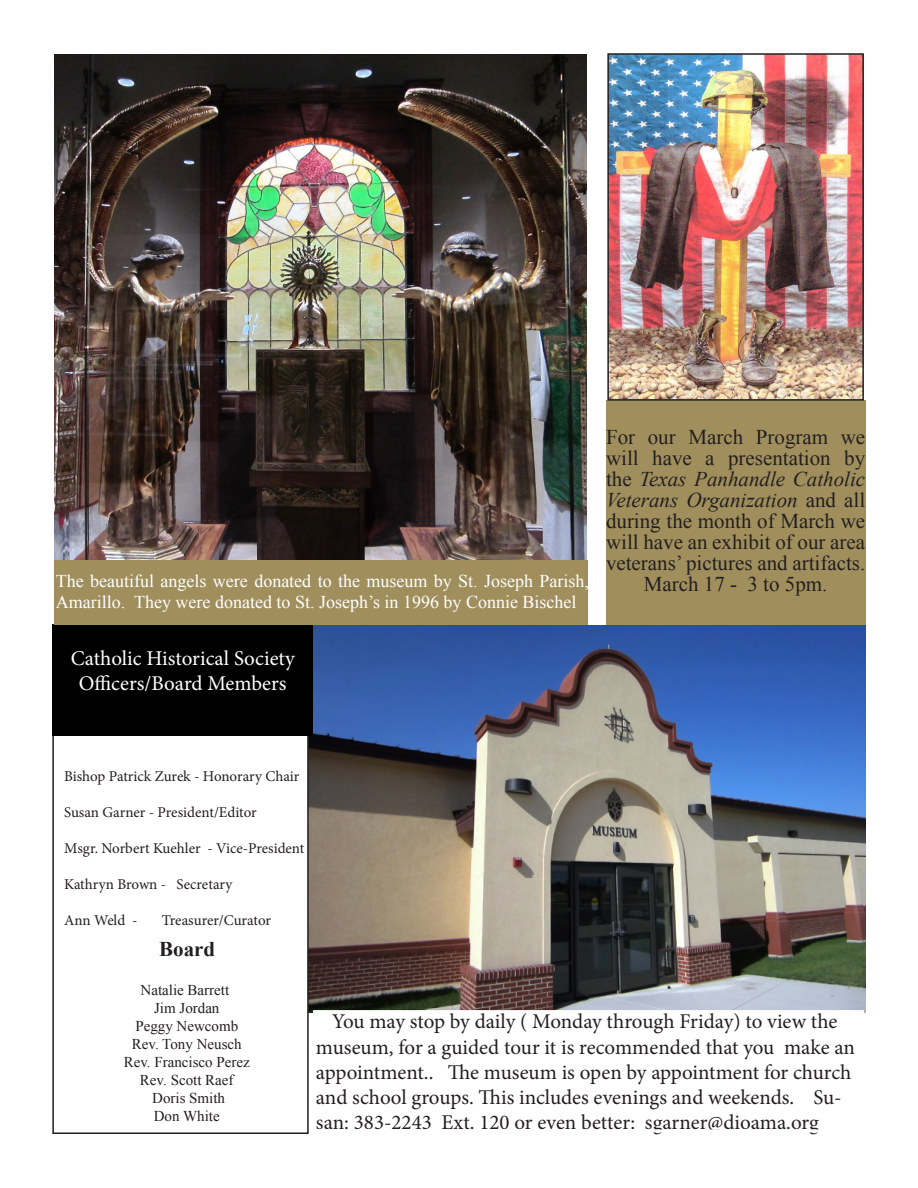
<style>
.page{position:relative;width:918px;height:1188px;background:#fff}
.page>*{position:absolute;margin:0;border:0;box-sizing:border-box;transform-origin:0 0}
.t1{font:21px/25.2px "Minion Pro";letter-spacing:-.005em;color:#231f20}
.t2{font:21px/21px "Times New Roman";color:#231f20;text-align:justify}
.t3{font:21px "Minion Pro";color:#fff}
.t4{font:700 21px "Times New Roman";color:#231f20}
.t5{font:18px/21.6px "Times New Roman";color:#fff}
.t6{font:15px "Minion Pro";letter-spacing:-.005em;color:#231f20}
.t7{font:15px "Times New Roman";color:#231f20}
.s1{font-style:italic}
</style>
<div class="page">
<img style="left:309px;top:625px;width:556px;height:387px">
<div style="left:52px;top:729px;width:257px;height:405px;border:2px solid #231f20"></div>
<div style="left:52px;top:625px;width:261px;height:111px;background:#000"></div>
<img style="left:54px;top:54px;width:533px;height:507px">
<div style="left:54px;top:561px;width:534px;height:64px;background:#a08f5d"></div>
<div style="left:606px;top:400px;width:259px;height:225px;background:#a08f5d"></div>
<img style="left:610px;top:56px;width:251px;height:342px">
<div style="left:607px;top:53px;width:257px;height:348px;border:2px solid #231f20"></div>
<p class="t5" style="left:56px;top:570px;width:535px">The beautiful angels were donated to the museum by St. Joseph Parish,<br>Amarillo. They were donated to St. Joseph’s in 1996 by Connie Bischel</p>
<p class="t3" style="left:71px;top:644px;width:226px">Catholic Historical Society</p>
<p class="t3" style="left:79px;top:669px;width:209px">Officers/Board Members</p>
<p class="t2" style="left:606px;top:426px;width:261px">For our March Program we will have a presentation by the <span class="s1">Texas Panhandle Catholic Veterans Organization</span> and all during the month of March we will have an exhibit of our area veterans’ pictures and artifacts.</p>
<p class="t2" style="left:644px;top:573px;width:185px">March 17 - 3 to 5pm.</p>
<p class="t6" style="left:64px;top:767px;width:237px">Bishop Patrick Zurek - Honorary Chair</p>
<p class="t6" style="left:64px;top:803px;width:194px">Susan Garner - President/Editor</p>
<p class="t6" style="left:64px;top:839px;width:242px">Msgr. Norbert Kuehler - Vice-President</p>
<p class="t6" style="left:64px;top:875px;width:170px">Kathryn Brown - Secretary</p>
<p class="t6" style="left:64px;top:911px;width:75px">Ann Weld -</p>
<p class="t6" style="left:162px;top:911px;width:111px">Treasurer/Curator</p>
<p class="t4" style="left:159px;top:934px;width:58px">Board</p>
<p class="t7" style="left:141px;top:980px;width:90px">Natalie Barrett</p>
<p class="t7" style="left:154px;top:998px;width:67px">Jim Jordan</p>
<p class="t7" style="left:135px;top:1016px;width:104px">Peggy Newcomb</p>
<p class="t7" style="left:132px;top:1034px;width:111px">Rev. Tony Neusch</p>
<p class="t7" style="left:124px;top:1052px;width:128px">Rev. Francisco Perez</p>
<p class="t7" style="left:140px;top:1070px;width:95px">Rev. Scott Raef</p>
<p class="t7" style="left:152px;top:1088px;width:74px">Doris Smith</p>
<p class="t7" style="left:154px;top:1106px;width:67px">Don White</p>
<p class="t1" style="left:316px;top:1009px;width:540px;text-indent:16px">You may stop by daily ( Monday through Friday) to view the museum, for a guided tour it is recommended that you make an appointment.. The museum is open by appointment for church and school groups. This includes evenings and weekends. Su&shy;san: 383-2243 Ext. 120 or even better: sgarner@dioama.org</p>
</div>
